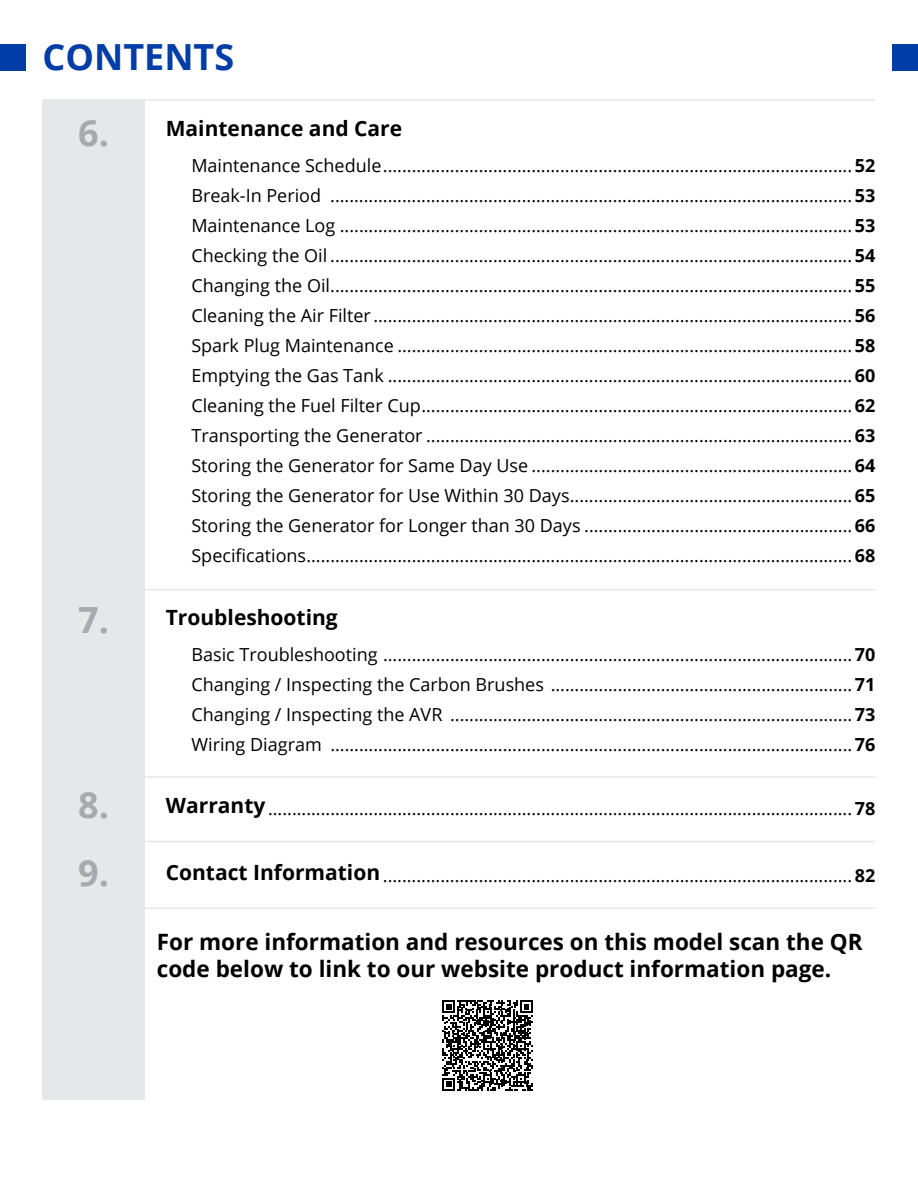
<style>
.page{position:relative;width:918px;height:1188px;background:#fff}
.page>*{position:absolute;margin:0;border:0;box-sizing:border-box;transform-origin:0 0}
.t1{font:700 36px "Open Sans";color:#003da6}
.t2{font:700 36px "Open Sans";color:#a7a9ac}
.t3{font:700 22.5px/27px "Open Sans";color:#000}
.t4{font:700 21px "Open Sans";color:#000}
.t5{font:18px/30px "Open Sans";color:#000;text-align:justify}
.s1{font-weight:700}
.s2{font-weight:700;font-size:36px;color:#a7a9ac}
.s3{font-weight:700;font-size:21px}
</style>
<div class="page">
<div style="left:43px;top:100px;width:102px;height:999px;background:#e6e7e8"></div>
<hr style="left:43px;top:99px;width:832px;height:2px;background:#e6e7e8">
<hr style="left:43px;top:589px;width:832px;height:1px;background:#e6e7e8">
<hr style="left:43px;top:776px;width:832px;height:2px;background:#e6e7e8">
<div style="left:0;top:44px;width:26px;height:27px;background:#003da6"></div>
<div style="left:892px;top:44px;width:26px;height:27px;background:#003da6"></div>
<hr style="left:43px;top:841px;width:832px;height:1px;background:#e6e7e8">
<svg style="left:442px;top:1000px;width:91px;height:91px"></svg>
<hr style="left:43px;top:908px;width:833px;height:1px;background:#e6e7e8">
<h1 class="t1" style="left:43px;top:32px;width:193px">CONTENTS</h1>
<h1 class="t2" style="left:78px;top:107px;width:32px">6.</h1>
<p class="t4" style="left:166px;top:114px;width:238px">Maintenance and Care</p>
<p class="t5" style="left:191px;top:150px;width:686px">Maintenance Schedule.................................................................................................. <span class="s1">52<br></span>Break-In Period ............................................................................................................. <span class="s1">53<br></span>Maintenance Log ........................................................................................................... <span class="s1">53<br></span>Checking the Oil ............................................................................................................. <span class="s1">54<br></span>Changing the Oil............................................................................................................. <span class="s1">55<br></span>Cleaning the Air Filter .................................................................................................... <span class="s1">56<br></span>Spark Plug Maintenance ............................................................................................... <span class="s1">58<br></span>Emptying the Gas Tank ................................................................................................. <span class="s1">60<br></span>Cleaning the Fuel Filter Cup.......................................................................................... <span class="s1">62<br></span>Transporting the Generator ......................................................................................... <span class="s1">63<br></span>Storing the Generator for Same Day Use ...................................................................<span class="s1">64<br></span>Storing the Generator for Use Within 30 Days...........................................................<span class="s1">65<br></span>Storing the Generator for Longer than 30 Days ........................................................<span class="s1">66<br></span>Specifications.................................................................................................................. <span class="s1">68</span></p>
<h1 class="t2" style="left:78px;top:595px;width:32px">7.</h1>
<p class="t4" style="left:166px;top:602px;width:174px">Troubleshooting</p>
<p class="t5" style="left:191px;top:639px;width:685px">Basic Troubleshooting .................................................................................................. <span class="s1">70<br></span>Changing / Inspecting the Carbon Brushes ...............................................................<span class="s1">71<br></span>Changing / Inspecting the AVR .................................................................................... <span class="s1">73<br></span>Wiring Diagram ............................................................................................................. <span class="s1">76</span></p>
<h1 class="t2" style="left:78px;top:780px;width:32px">8.</h1>
<p class="t4" style="left:166px;top:790px;width:101px">Warranty</p>
<p class="t5" style="left:268px;top:793px;width:609px">.......................................................................................................................... <span class="s1">78</span></p>
<p class="t5" style="left:78px;top:860px;width:799px"><span class="s2">9.</span> <span class="s3">Contact Information</span>.................................................................................................. <span class="s1">82</span></p>
<p class="t3" style="left:157px;top:928px;width:707px">For more information and resources on this model scan the QR code below to link to our website product information page.</p>
</div>
